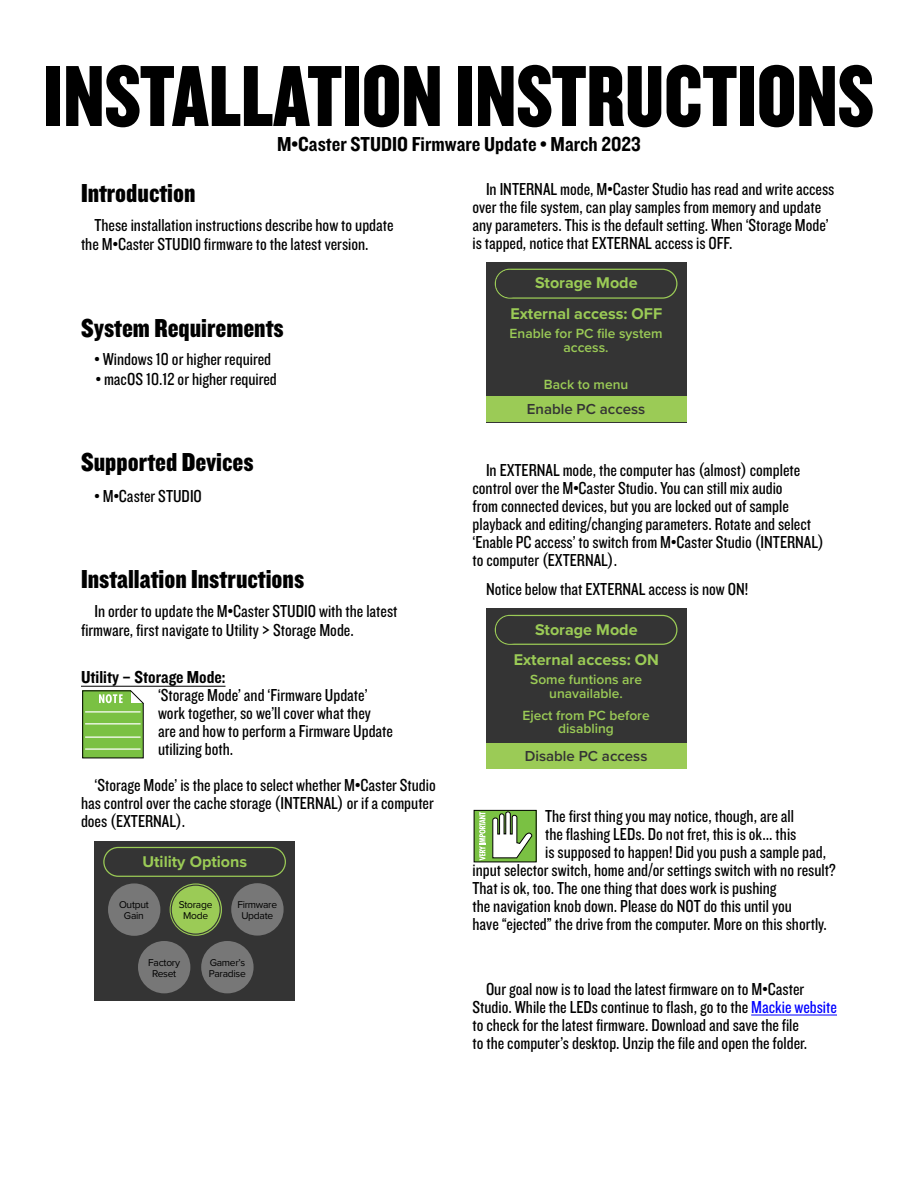
<style>
.page{position:relative;width:918px;height:1188px;background:#fff}
.page>*{position:absolute;margin:0;border:0;box-sizing:border-box;transform-origin:0 0}
.t1{font:90px "Knockout 69 Full Liteweight";color:#000}
.t2{font:27px "Knockout 70 Full Welterwt";color:#000}
.t3{font:21px "Knockout 50 Welterweight";color:#000}
.t4{font:18px/18px "Knockout 29 Junior Ltweight";color:#000}
.t5{font:18px "Knockout 50 Welterweight";color:#000}
.t6{font:700 16.05px/30.3px "Proxima Nova";color:#9bcb56;text-align:center}
.t7{font:600 15px "Proxima Nova";color:#343434}
.t8{font:600 13.8px/13.8px "Proxima Nova";color:#9bcb56;text-align:center}
.t9{font:10.2px/11.2px "Proxima Nova";letter-spacing:-.025em;color:#000;text-align:center}
.s1{color:#00f}
</style>
<div class="page">
<hr style="left:81px;top:686px;width:145px;height:1px;background:#000">
<div style="left:83px;top:691px;width:60px;height:67px;background:#7ac143"></div>
<div style="left:82px;top:690px;width:62px;height:68px;border:1px solid #000"></div>
<svg style="left:99px;top:694px;width:24px;height:9px"></svg>
<hr style="left:85px;top:711px;width:56px;height:2px;background:#fff">
<hr style="left:85px;top:723px;width:56px;height:1px;background:#fff">
<hr style="left:85px;top:737px;width:56px;height:1px;background:#fff">
<hr style="left:85px;top:748px;width:56px;height:2px;background:#fff">
<svg style="left:129px;top:690px;width:15px;height:15px"></svg>
<div style="left:94px;top:841px;width:201px;height:160px;background:#343434"></div>
<div style="left:103px;top:847px;width:183px;height:30px;border:1px solid #9bcb56;border-radius:14px"></div>
<div style="left:201px;top:941px;width:53px;height:52px;background:#777;border-radius:50%"></div>
<div style="left:231px;top:883px;width:53px;height:53px;background:#777;border-radius:50%"></div>
<div style="left:138px;top:941px;width:52px;height:52px;background:#777;border-radius:50%"></div>
<div style="left:170px;top:883px;width:52px;height:53px;background:#9bcb56;border-radius:50%"></div>
<div style="left:171px;top:885px;width:50px;height:50px;border:1px solid #343434;border-radius:50%"></div>
<div style="left:108px;top:883px;width:52px;height:53px;background:#777;border-radius:50%"></div>
<hr style="left:751px;top:1015px;width:86px;height:1px;background:#00f">
<div style="left:486px;top:262px;width:200px;height:161px;background:#343434"></div>
<div style="left:495px;top:269px;width:182px;height:30px;border:1px solid #9bcb56;border-radius:14px"></div>
<div style="left:496px;top:270px;width:28px;height:27px;border:1px solid #343434;border-radius:50%"></div>
<div style="left:486px;top:396px;width:200px;height:25px;background:#9bcb56"></div>
<div style="left:486px;top:609px;width:200px;height:160px;background:#343434"></div>
<div style="left:495px;top:615px;width:182px;height:30px;border:1px solid #9bcb56;border-radius:14px"></div>
<div style="left:496px;top:616px;width:28px;height:28px;border:1px solid #343434;border-radius:50%"></div>
<div style="left:486px;top:743px;width:200px;height:26px;background:#9bcb56"></div>
<div style="left:474px;top:810px;width:62px;height:52px;background:#7ac143"></div>
<div style="left:474px;top:810px;width:63px;height:52px;border:1px solid #000"></div>
<svg style="left:492px;top:811px;width:41px;height:48px"></svg>
<svg style="left:479px;top:812px;width:7px;height:49px"></svg>
<h1 class="t1" style="left:44px;top:40px;width:832px">INSTALLATION INSTRUCTIONS</h1>
<p class="t3" style="left:277px;top:131px;width:365px">M•Caster STUDIO Firmware Update • March 2023</p>
<h2 class="t2" style="left:81px;top:176px;width:116px">Introduction</h2>
<p class="t4" style="left:81px;top:214px;width:314px;line-height:19.5px;text-indent:14px">These installation instructions describe how to update the M•Caster STUDIO firmware to the latest version.</p>
<p class="t4" style="left:472px;top:179px;width:363px;text-indent:14px">In INTERNAL mode, M•Caster Studio has read and write access over the file system, can play samples from memory and update any parameters. This is the default setting. When ‘Storage Mode’ is tapped, notice that EXTERNAL access is OFF.</p>
<h2 class="t2" style="left:81px;top:310px;width:204px">System Requirements</h2>
<p class="t4" style="left:94px;top:350px;width:178px">• Windows 10 or higher required</p>
<p class="t4" style="left:96px;top:369px;width:183px">• macOS 10.12 or higher required</p>
<h2 class="t2" style="left:81px;top:445px;width:174px">Supported Devices</h2>
<p class="t4" style="left:94px;top:486px;width:109px">• M•Caster STUDIO</p>
<h2 class="t2" style="left:81px;top:562px;width:225px">Installation Instructions</h2>
<p class="t4" style="left:81px;top:600px;width:318px;line-height:19.5px;text-indent:14px">In order to update the M•Caster STUDIO with the latest firmware, first navigate to Utility &gt; Storage Mode.</p>
<p class="t5" style="left:81px;top:665px;width:146px">Utility – Storage Mode:</p>
<p class="t4" style="left:158px;top:685px;width:237px">‘Storage Mode’ and ‘Firmware Update’ work together, so we’ll cover what they are and how to perform a Firmware Update utilizing both.</p>
<p class="t4" style="left:81px;top:775px;width:356px;text-align:justify;text-indent:14px">‘Storage Mode’ is the place to select whether M•Caster Studio has control over the cache storage (INTERNAL) or if a computer does (EXTERNAL).</p>
<p class="t6" style="left:142px;top:846px;width:106px">Utility Options</p>
<p class="t9" style="left:237px;top:898px;width:41px">Firmware<br>Update</p>
<p class="t9" style="left:209px;top:957px;width:38px;text-align:left">Gamer’s<br>Paradise</p>
<p class="t9" style="left:119px;top:899px;width:31px">Output<br>Gain</p>
<p class="t9" style="left:179px;top:899px;width:35px">Storage<br>Mode</p>
<p class="t9" style="left:148px;top:957px;width:33px">Factory<br>Reset</p>
<p class="t6" style="left:510px;top:267px;width:153px">Storage Mode<br>External access: OFF</p>
<p class="t8" style="left:510px;top:326px;width:154px">Enable for PC file system access.</p>
<p class="t8" style="left:544px;top:377px;width:86px">Back to menu</p>
<p class="t7" style="left:527px;top:398px;width:120px">Enable PC access</p>
<p class="t4" style="left:472px;top:460px;width:353px;text-indent:14px">In EXTERNAL mode, the computer has (almost) complete control over the M•Caster Studio. You can still mix audio<br>from connected devices, but you are locked out of sample playback and editing/changing parameters. Rotate and select ‘Enable PC access’ to switch from M•Caster Studio (INTERNAL) to computer (EXTERNAL).</p>
<p class="t4" style="left:486px;top:579px;width:264px">Notice below that EXTERNAL access is now ON!</p>
<p class="t6" style="left:514px;top:614px;width:147px">Storage Mode<br>External access: ON</p>
<p class="t8" style="left:530px;top:672px;width:113px">Some funtions are unavailable.</p>
<p class="t8" style="left:523px;top:708px;width:129px">Eject from PC before disabling</p>
<p class="t7" style="left:525px;top:745px;width:124px">Disable PC access</p>
<p class="t4" style="left:545px;top:807px;width:250px">The first thing you may notice, though, are all</p>
<p class="t4" style="left:545px;top:825px;width:253px">the flashing LEDs. Do not fret, this is ok... this</p>
<p class="t4" style="left:545px;top:843px;width:282px">is supposed to happen! Did you push a sample pad,</p>
<p class="t4" style="left:472px;top:861px;width:365px">input selector switch, home and/or settings switch with no result?</p>
<p class="t4" style="left:472px;top:879px;width:306px">That is ok, too. The one thing that does work is pushing</p>
<p class="t4" style="left:472px;top:897px;width:321px">the navigation knob down. Please do NOT do this until you</p>
<p class="t4" style="left:472px;top:915px;width:356px">have “ejected” the drive from the computer. More on this shortly.</p>
<p class="t4" style="left:472px;top:979px;width:366px;text-indent:14px">Our goal now is to load the latest firmware on to M•Caster Studio. While the LEDs continue to flash, go to the <span class="s1">Mackie website </span>to check for the latest firmware. Download and save the file<br>to the computer’s desktop. Unzip the file and open the folder.</p>
</div>
